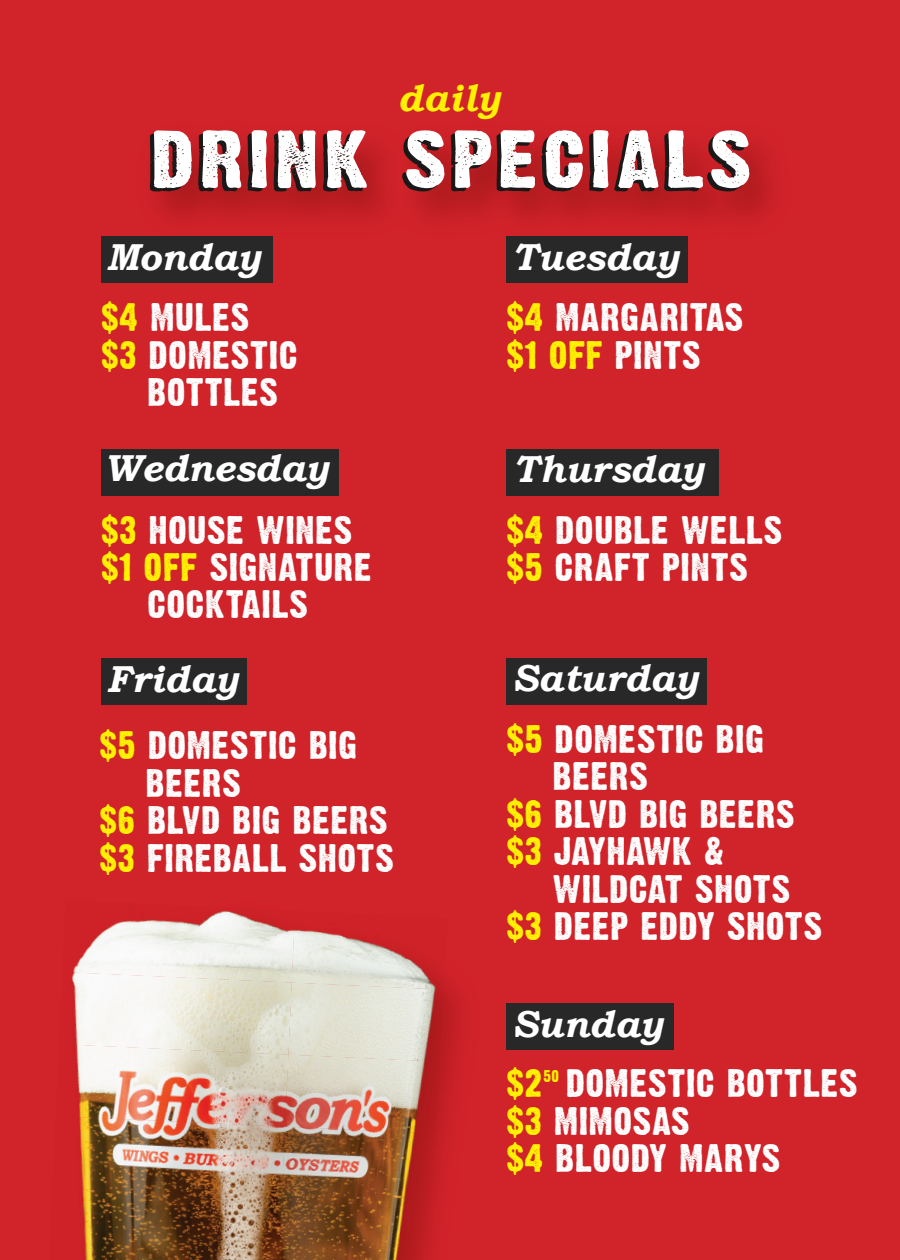
<style>
.page{position:relative;width:900px;height:1260px;background:#d1232a}
.page>*{position:absolute;margin:0;border:0;box-sizing:border-box;transform-origin:0 0}
.t1{font:72.25px "Dirty Headline";letter-spacing:.07em;color:#fff;scale:1.11 1}
.t2{font:italic 700 37.5px "Bookman Old Style";color:#fff}
.t3{font:italic 700 37.5px "Bookman Old Style";color:#fff101}
.t4{font:35px/37.5px "Dirty Headline";letter-spacing:.03em;color:#fff}
.t5{font:15px "Dirty Headline";color:#fff101}
.s1{color:#fff101}
</style>
<div class="page">
<img style="left:70px;top:903px;width:222px;height:69px">
<img style="left:292px;top:917px;width:156px;height:73px">
<img style="left:61px;top:972px;width:231px;height:72px">
<img style="left:288px;top:982px;width:157px;height:80px">
<img style="left:60px;top:1044px;width:229px;height:72px">
<img style="left:285px;top:1055px;width:156px;height:79px">
<img style="left:73px;top:1116px;width:212px;height:72px">
<img style="left:282px;top:1126px;width:156px;height:80px">
<img style="left:75px;top:1188px;width:207px;height:72px">
<img style="left:279px;top:1199px;width:156px;height:61px">
<div style="left:101px;top:236px;width:172px;height:47px;background:#282828"></div>
<div style="left:506px;top:1003px;width:168px;height:47px;background:#282828"></div>
<div style="left:506px;top:658px;width:200px;height:46px;background:#282828"></div>
<div style="left:506px;top:449px;width:213px;height:46px;background:#282828"></div>
<div style="left:101px;top:658px;width:145px;height:46px;background:#282828"></div>
<div style="left:101px;top:449px;width:238px;height:46px;background:#282828"></div>
<div style="left:506px;top:236px;width:182px;height:47px;background:#282828"></div>
<p class="t3" style="left:398px;top:71px;width:104px">daily</p>
<h1 class="t1" style="left:151px;top:111px;width:542px">DRINK SPECIALS</h1>
<p class="t2" style="left:106px;top:229px;width:155px">Monday</p>
<p class="t2" style="left:512px;top:229px;width:168px">Tuesday</p>
<p class="t4" style="left:101px;top:299px;width:149px"><span class="s1">$4</span> MULES</p>
<p class="t4" style="left:101px;top:336px;width:197px"><span class="s1">$3</span> DOMESTIC</p>
<p class="t4" style="left:148px;top:373px;width:132px">BOTTLES</p>
<p class="t4" style="left:507px;top:298px;width:238px"><span class="s1">$4</span> MARGARITAS <span class="s1">$1 OFF</span> PINTS</p>
<p class="t2" style="left:104px;top:441px;width:226px">Wednesday</p>
<p class="t2" style="left:513px;top:441px;width:192px">Thursday</p>
<p class="t4" style="left:101px;top:511px;width:272px;text-align:center"><span class="s1">$3</span> HOUSE WINES <span class="s1">$1 OFF</span> SIGNATURE<br>COCKTAILS</p>
<p class="t4" style="left:507px;top:511px;width:277px"><span class="s1">$4</span> DOUBLE WELLS <span class="s1">$5</span> CRAFT PINTS</p>
<p class="t2" style="left:106px;top:652px;width:133px">Friday</p>
<p class="t2" style="left:512px;top:650px;width:187px">Saturday</p>
<p class="t4" style="left:100px;top:727px;width:258px"><span class="s1">$5</span> DOMESTIC BIG</p>
<p class="t4" style="left:146px;top:764px;width:96px">BEERS</p>
<p class="t4" style="left:100px;top:802px;width:289px"><span class="s1">$6</span> BLVD BIG BEERS</p>
<p class="t4" style="left:100px;top:839px;width:295px"><span class="s1">$3</span> FIREBALL SHOTS</p>
<p class="t4" style="left:507px;top:720px;width:258px"><span class="s1">$5</span> DOMESTIC BIG</p>
<p class="t4" style="left:553px;top:758px;width:96px">BEERS</p>
<p class="t4" style="left:507px;top:795px;width:289px"><span class="s1">$6</span> BLVD BIG BEERS</p>
<p class="t4" style="left:507px;top:833px;width:218px"><span class="s1">$3</span> JAYHAWK &amp;</p>
<p class="t4" style="left:553px;top:870px;width:239px">WILDCAT SHOTS</p>
<p class="t4" style="left:507px;top:908px;width:317px"><span class="s1">$3</span> DEEP EDDY SHOTS</p>
<p class="t2" style="left:512px;top:997px;width:152px">Sunday</p>
<p class="t4" style="left:507px;top:1065px;width:352px"><span class="s1">$2</span> DOMESTIC BOTTLES <span class="s1">$3</span> MIMOSAS<br><span class="s1">$4</span> BLOODY MARYS</p>
<p class="t5" style="left:543px;top:1066px;width:17px">50</p>
</div>
